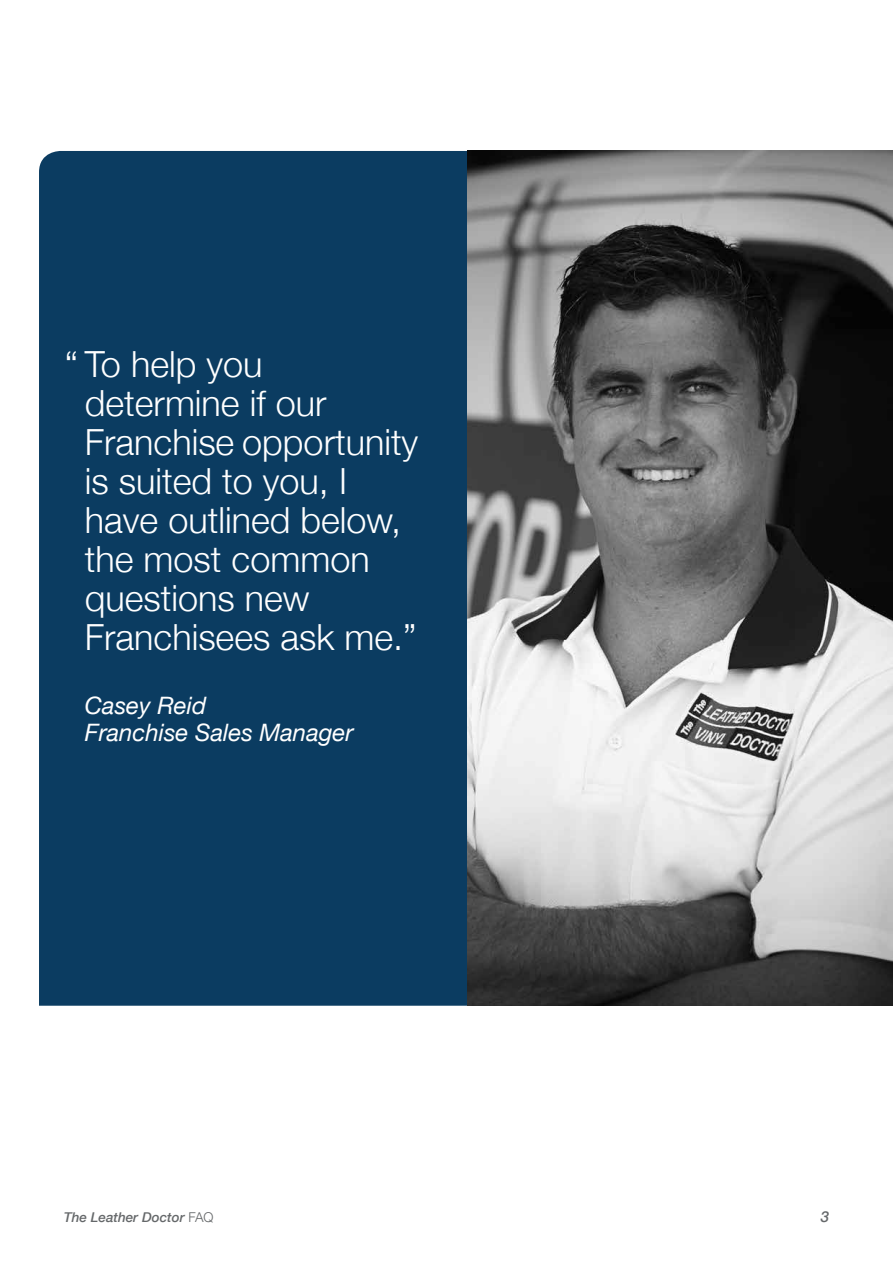
<style>
.page{position:relative;width:893px;height:1263px;background:#fff}
.page>*{position:absolute;margin:0;border:0;box-sizing:border-box;transform-origin:0 0}
.t1{font:300 36px/39px "Helvetica Neue";color:#fff}
.t2{font:italic 24px/27px "Helvetica Neue";color:#fff}
.t3{font:italic 500 15px "Helvetica Neue";color:#65686a}
.t4{font:italic 500 13.5px "Helvetica Neue";color:#65686a}
.s1{font-weight:300;font-style:normal}
</style>
<div class="page">
<div style="left:39px;top:151px;width:429px;height:855px;background:#0b3c61"></div>
<img style="left:468px;top:151px;width:425px;height:855px">
<p class="t1" style="left:85px;top:342px;width:335px;text-indent:-20px">“ To help you determine if our<br>Franchise opportunity is suited to you, I have outlined below, the most common questions new<br>Franchisees ask me.”</p>
<p class="t2" style="left:85px;top:693px;width:270px">Casey Reid<br>Franchise Sales Manager</p>
<p class="t4" style="left:64px;top:1206px;width:151px">The Leather Doctor <span class="s1">FAQ</span></p>
<p class="t3" style="left:821px;top:1204px;width:10px">3</p>
</div>
